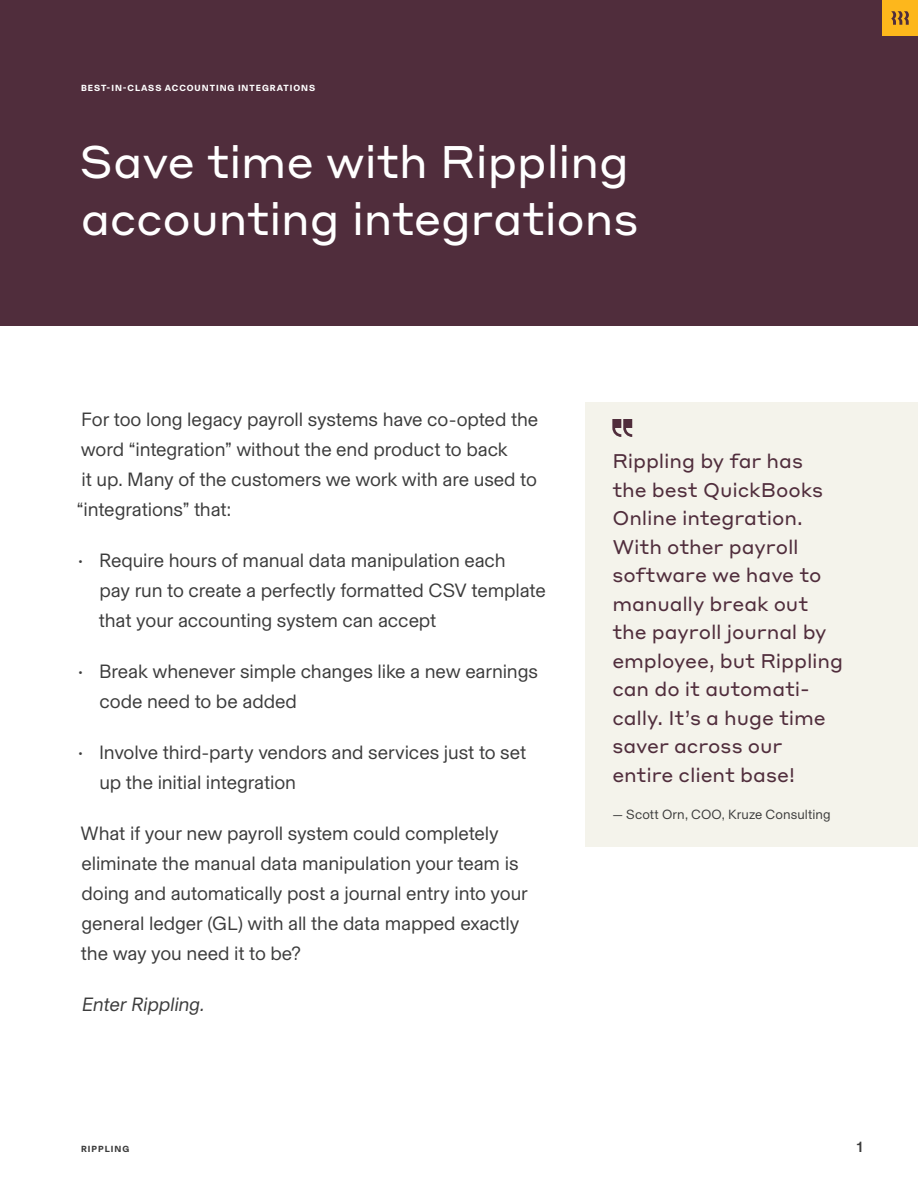
<style>
.page{position:relative;width:918px;height:1188px;background:#fff}
.page>*{position:absolute;margin:0;border:0;box-sizing:border-box;transform-origin:0 0}
.H1_-_30pt{font:45px/57px "Styrene A";letter-spacing:-.015em;color:#fff}
.P1_-_13pt{font:19.5px/30px "Basel Grotesk";letter-spacing:-.005em;color:#3c3c3c}
.H2_-_18pt{font:19.5px/28.5px "Styrene A";letter-spacing:-.005em;color:#502d3c}
.P1_-_13pt-2{font:italic 19.5px "Basel Grotesk";color:#3c3c3c}
.t1{font:500 15px "Basel Grotesk";color:#3c3c3c}
.P3_-_9pt{font:13.5px "Basel Grotesk";letter-spacing:.01em;color:#3c3c3c}
.Overline{font:700 9px "Basel Grotesk";letter-spacing:.11em;color:#fff}
.t2{font:700 9px "Basel Grotesk";letter-spacing:.11em;color:#3c3c3c}
</style>
<div class="page">
<div style="left:0;top:0;width:918px;height:326px;background:#502d3c"></div>
<div style="left:882px;top:0;width:36px;height:36px;background:#fdb71c"></div>
<svg style="left:891px;top:11px;width:18px;height:14px"></svg>
<div style="left:585px;top:402px;width:333px;height:444px;background:#f4f3eb"></div>
<svg style="left:612px;top:419px;width:20px;height:18px"></svg>
<p class="Overline" style="left:81px;top:82px;width:236px">BEST-IN-CLASS ACCOUNTING INTEGRATIONS</p>
<p class="H1_-_30pt" style="left:80px;top:130px;width:561px">Save time with Rippling accounting integrations</p>
<p class="P1_-_13pt" style="left:77px;top:403px;width:463px">For too long legacy payroll systems have co-opted the word “integration” without the end product to back<br>it up. Many of the customers we work with are used to “integrations” that:</p>
<p class="P1_-_13pt" style="left:99px;top:544px;width:449px;text-indent:-21px">• Require hours of manual data manipulation each<br>pay run to create a perfectly formatted CSV template that your accounting system can accept</p>
<p class="P1_-_13pt" style="left:100px;top:655px;width:440px;text-indent:-22px">• Break whenever simple changes like a new earnings code need to be added</p>
<p class="P1_-_13pt" style="left:99px;top:736px;width:428px;text-indent:-22px">• Involve third-party vendors and services just to set up the initial integration</p>
<p class="P1_-_13pt" style="left:80px;top:817px;width:449px">What if your new payroll system could completely eliminate the manual data manipulation your team is doing and automatically post a journal entry into your general ledger (GL) with all the data mapped exactly the way you need it to be?</p>
<p class="P1_-_13pt-2" style="left:81px;top:991px;width:128px">EnterRippling.</p>
<p class="t2" style="left:81px;top:1143px;width:50px">RIPPLING</p>
<p class="H2_-_18pt" style="left:612px;top:446px;width:232px">Rippling by far has<br>the best QuickBooks<br>Online integration.<br>With other payroll software we have to manually break out the payroll journal by employee, but Rippling can do it automati&shy;cally. It’s a huge time saver across our entire client base!</p>
<p class="P3_-_9pt" style="left:612px;top:806px;width:220px">— Scott Orn, COO, Kruze Consulting</p>
<p class="t1" style="left:857px;top:1137px;width:7px">1</p>
</div>
